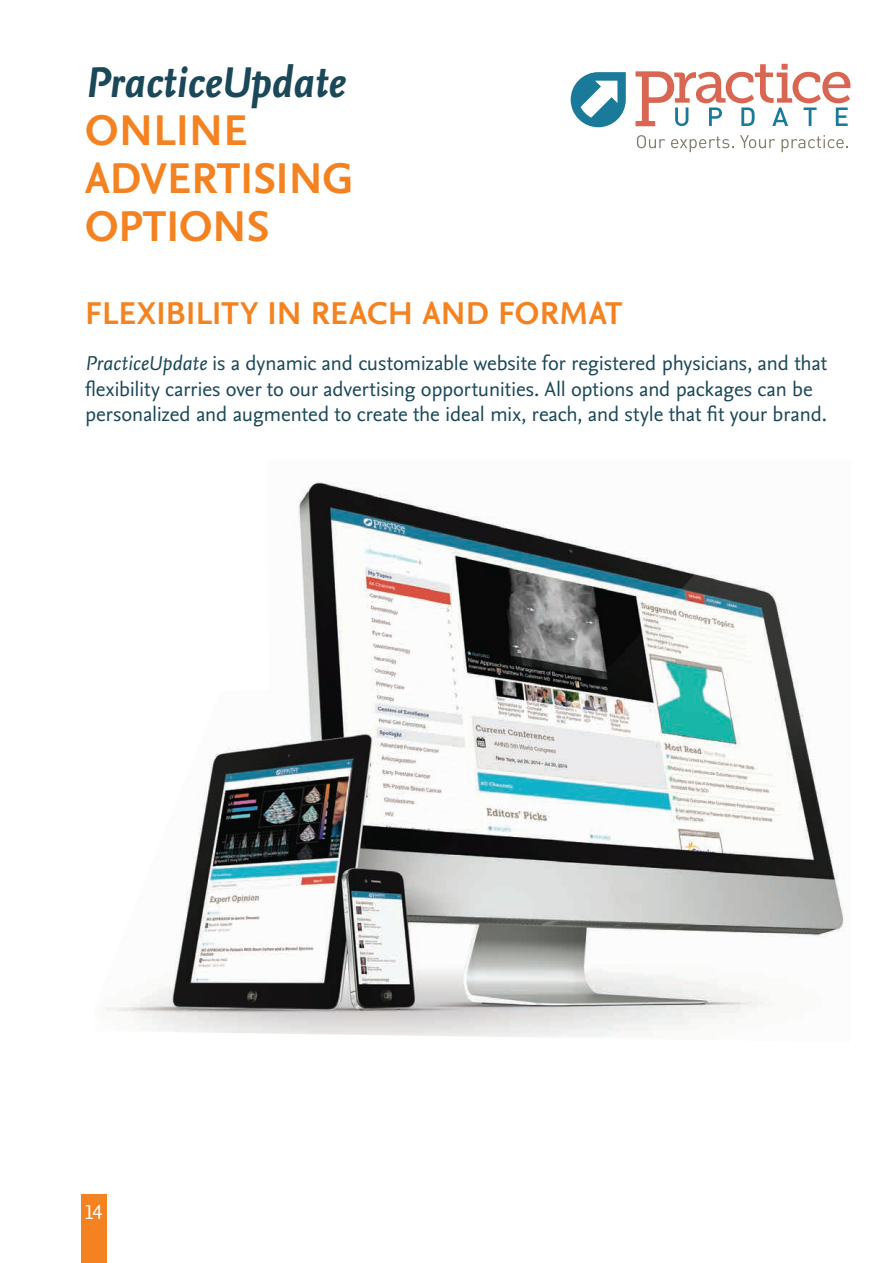
<style>
.page{position:relative;width:893px;height:1263px;background:#fff}
.page>*{position:absolute;margin:0;border:0;box-sizing:border-box;transform-origin:0 0}
.t1{font:700 45px/48px "Nexus Sans OT";color:#f58220}
.t2{font:italic 700 45px "Nexus Sans OT";color:#1b4858}
.t3{font:700 33px "Nexus Sans OT";letter-spacing:.005em;color:#f58220}
.t4{font:21px/25.5px "Nexus Sans OT";letter-spacing:-.01em;color:#1b4858}
.t5{font:21px "Nexus Sans OT";color:#fff}
.s1{font-style:italic}
</style>
<div class="page">
<img style="left:106px;top:482px;width:739px;height:556px">
<svg style="left:571px;top:72px;width:55px;height:55px"></svg>
<svg style="left:635px;top:64px;width:215px;height:62px"></svg>
<svg style="left:637px;top:135px;width:28px;height:13px"></svg>
<svg style="left:671px;top:136px;width:63px;height:16px"></svg>
<svg style="left:740px;top:135px;width:35px;height:13px"></svg>
<svg style="left:781px;top:135px;width:67px;height:17px"></svg>
<div style="left:81px;top:1195px;width:25px;height:68px;background:#f58220"></div>
<h1 class="t2" style="left:85px;top:56px;width:261px">PracticeUpdate</h1>
<h1 class="t1" style="left:85px;top:108px;width:270px">ONLINE<br>ADVERTISING<br>OPTIONS</h1>
<h2 class="t3" style="left:85px;top:294px;width:539px">FLEXIBILITY IN REACH AND FORMAT</h2>
<p class="t4" style="left:85px;top:351px;width:744px"><span class="s1">PracticeUpdate</span> is a dynamic and customizable website for registered physicians, and that flexibility carries over to our advertising opportunities. All options and packages can be personalized and augmented to create the ideal mix, reach, and style that fit your brand.</p>
<p class="t5" style="left:85px;top:1200px;width:19px">14</p>
</div>
